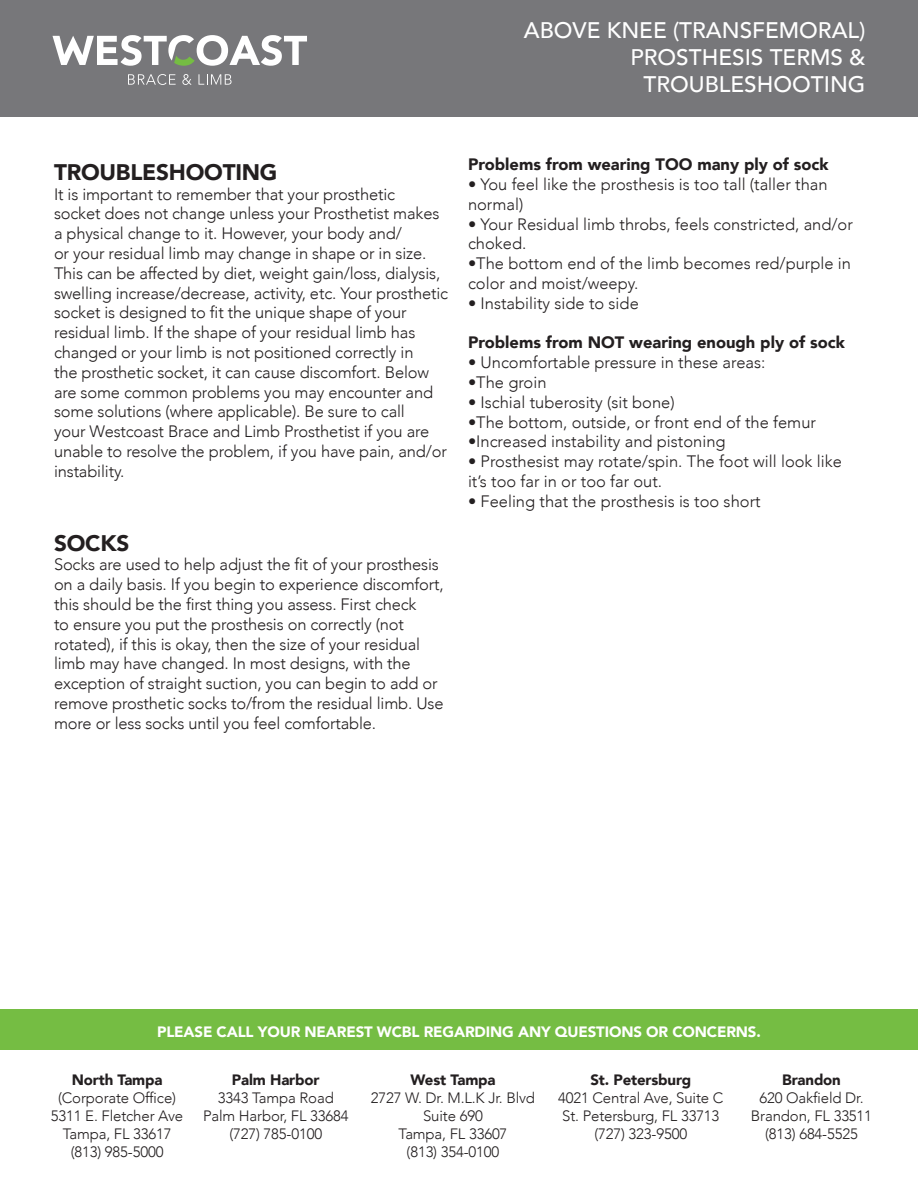
<style>
.page{position:relative;width:918px;height:1188px;background:#fff}
.page>*{position:absolute;margin:0;border:0;box-sizing:border-box;transform-origin:0 0}
.t1{font:500 22.5px/27px "Avenir";color:#fff;text-align:right}
.t2{font:900 22.5px "Avenir";letter-spacing:-.01em;color:#231f20}
.t3{font:300 16.5px/19.8px "Avenir";letter-spacing:-.01em;color:#231f20}
.t4{font:900 16.5px "Avenir";color:#231f20}
.t5{font:300 15px "Avenir";letter-spacing:-.01em;color:#231f20}
.t6{font:900 15px "Avenir";letter-spacing:-.01em;color:#fff}
.t7{font:900 15px "Avenir";letter-spacing:-.01em;color:#231f20}
</style>
<div class="page">
<div style="left:0;top:1010px;width:918px;height:40px;background:#75bd43"></div>
<div style="left:0;top:0;width:918px;height:117px;background:#77777a"></div>
<svg style="left:128px;top:74px;width:48px;height:11px"></svg>
<svg style="left:182px;top:74px;width:10px;height:11px"></svg>
<svg style="left:199px;top:74px;width:33px;height:11px"></svg>
<svg style="left:52px;top:35px;width:255px;height:31px"></svg>
<p class="t1" style="left:524px;top:15px;width:343px">ABOVE KNEE (TRANSFEMORAL)<br>PROSTHESIS TERMS &amp;</p>
<p class="t1" style="left:643px;top:69px;width:224px">TROUBLESHOOTING</p>
<p class="t2" style="left:54px;top:153px;width:225px">TROUBLESHOOTING</p>
<p class="t3" style="left:54px;top:184px;width:396px">It is important to remember that your prosthetic<br>socket does not change unless your Prosthetist makes a physical change to it. However, your body and/<br>or your residual limb may change in shape or in size.<br>This can be affected by diet, weight gain/loss, dialysis, swelling increase/decrease, activity, etc. Your prosthetic socket is designed to fit the unique shape of your residual limb. If the shape of your residual limb has changed or your limb is not positioned correctly in<br>the prosthetic socket, it can cause discomfort. Below are some common problems you may encounter and some solutions (where applicable). Be sure to call<br>your Westcoast Brace and Limb Prosthetist if you are unable to resolve the problem, if you have pain, and/or instability.</p>
<p class="t2" style="left:54px;top:523px;width:77px">SOCKS</p>
<p class="t3" style="left:54px;top:555px;width:391px">Socks are used to help adjust the fit of your prosthesis on a daily basis. If you begin to experience discomfort, this should be the first thing you assess. First check<br>to ensure you put the prosthesis on correctly (not rotated), if this is okay, then the size of your residual limb may have changed. In most designs, with the exception of straight suction, you can begin to add or remove prosthetic socks to/from the residual limb. Use more or less socks until you feel comfortable.</p>
<p class="t4" style="left:468px;top:150px;width:362px">Problems from wearing TOO many ply of sock</p>
<p class="t3" style="left:468px;top:174px;width:361px">• You feel like the prosthesis is too tall (taller than normal)</p>
<p class="t3" style="left:468px;top:214px;width:386px">• Your Residual limb throbs, feels constricted, and/or choked.</p>
<p class="t3" style="left:468px;top:254px;width:385px">•The bottom end of the limb becomes red/purple in color and moist/weepy.</p>
<p class="t3" style="left:468px;top:293px;width:172px">• Instability side to side</p>
<p class="t4" style="left:468px;top:329px;width:378px">Problems from NOT wearing enough ply of sock</p>
<p class="t3" style="left:468px;top:353px;width:299px">• Uncomfortable pressure in these areas:</p>
<p class="t3" style="left:468px;top:372px;width:80px">•The groin</p>
<p class="t3" style="left:468px;top:392px;width:208px">• Ischial tuberosity (sit bone)</p>
<p class="t3" style="left:468px;top:412px;width:350px">•The bottom, outside, or front end of the femur</p>
<p class="t3" style="left:468px;top:432px;width:259px">•Increased instability and pistoning</p>
<p class="t3" style="left:468px;top:452px;width:375px">• Prosthesist may rotate/spin. The foot will look like it’s too far in or too far out.</p>
<p class="t3" style="left:468px;top:491px;width:294px">• Feeling that the prosthesis is too short</p>
<p class="t6" style="left:157px;top:1019px;width:605px">PLEASE CALL YOUR NEAREST WCBL REGARDING ANY QUESTIONS OR CONCERNS.</p>
<p class="t7" style="left:72px;top:1067px;width:92px">North Tampa</p>
<p class="t5" style="left:58px;top:1089px;width:119px">(Corporate Office)</p>
<p class="t5" style="left:51px;top:1107px;width:134px">5311 E. Fletcher Ave</p>
<p class="t5" style="left:63px;top:1125px;width:110px">Tampa, FL 33617</p>
<p class="t5" style="left:71px;top:1143px;width:94px">(813) 985-5000</p>
<p class="t7" style="left:232px;top:1067px;width:89px">Palm Harbor</p>
<p class="t5" style="left:218px;top:1089px;width:118px">3343 Tampa Road</p>
<p class="t5" style="left:203px;top:1107px;width:147px">Palm Harbor, FL 33684</p>
<p class="t5" style="left:229px;top:1125px;width:94px">(727) 785-0100</p>
<p class="t7" style="left:410px;top:1067px;width:87px">West Tampa</p>
<p class="t5" style="left:371px;top:1089px;width:166px">2727 W. Dr. M.L.K Jr. Blvd</p>
<p class="t5" style="left:423px;top:1107px;width:61px">Suite 690</p>
<p class="t5" style="left:399px;top:1125px;width:110px">Tampa, FL 33607</p>
<p class="t5" style="left:407px;top:1143px;width:94px">(813) 354-0100</p>
<p class="t7" style="left:590px;top:1067px;width:102px">St. Petersburg</p>
<p class="t5" style="left:558px;top:1089px;width:167px">4021 Central Ave, Suite C</p>
<p class="t5" style="left:562px;top:1107px;width:159px">St. Petersburg, FL 33713</p>
<p class="t5" style="left:594px;top:1125px;width:94px">(727) 323-9500</p>
<p class="t7" style="left:782px;top:1067px;width:60px">Brandon</p>
<p class="t5" style="left:759px;top:1089px;width:106px">620 Oakfield Dr.</p>
<p class="t5" style="left:751px;top:1107px;width:123px">Brandon, FL 33511</p>
<p class="t5" style="left:765px;top:1125px;width:94px">(813) 684-5525</p>
</div>
